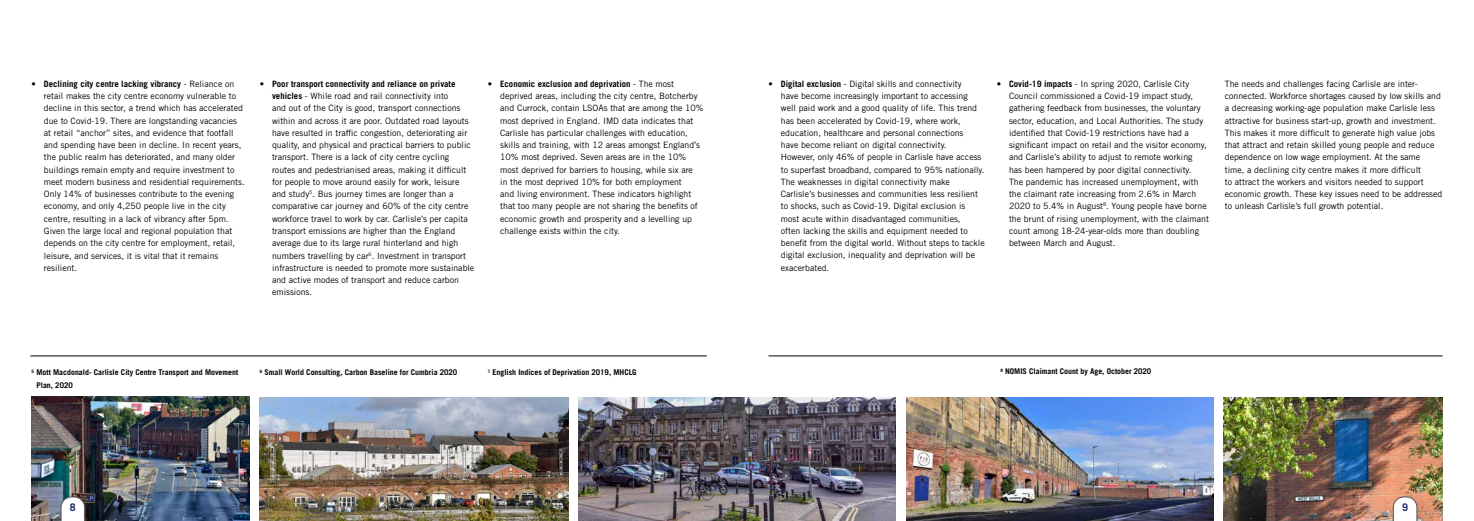
<style>
.page{position:relative;width:1474px;height:521px;background:#fff}
.page>*{position:absolute;margin:0;border:0;box-sizing:border-box;transform-origin:0 0}
.t1{font:700 10.5px "Trade Gothic LT Std";color:#192a67}
.t2{font:8.75px/12.2px "Trade Gothic LT Std";color:#000}
.t3{font:700 7.88px/12.2px "Trade Gothic LT Std";color:#000}
.s1{font-weight:700}
</style>
<div class="page">
<img style="left:32px;top:397px;width:217px;height:124px">
<img style="left:579px;top:397px;width:316px;height:124px">
<img style="left:259px;top:397px;width:309px;height:124px">
<img style="left:906px;top:397px;width:307px;height:124px">
<img style="left:1223px;top:397px;width:219px;height:124px">
<hr style="left:30px;top:356px;width:676px;height:1px;background:#000">
<hr style="left:768px;top:356px;width:674px;height:1px;background:#000">
<svg style="left:61px;top:496px;width:24px;height:25px"></svg>
<svg style="left:1392px;top:496px;width:25px;height:25px"></svg>
<p class="t2" style="left:44px;top:78px;width:202px;text-indent:-12px">• <span class="s1">Declining city centre lacking vibrancy</span> - Reliance on retail makes the city centre economy vulnerable to decline in this sector, a trend which has accelerated due to Covid-19. There are longstanding vacancies at retail “anchor” sites, and evidence that footfall and spending have been in decline. In recent years, the public realm has deteriorated, and many older buildings remain empty and require investment to meet modern business and residential requirements.<br>Only 14% of businesses contribute to the evening economy, and only 4,250 people live in the city centre, resulting in a lack of vibrancy after 5pm.<br>Given the large local and regional population that depends on the city centre for employment, retail, leisure, and services, it is vital that it remains resilient.</p>
<p class="t2" style="left:272px;top:78px;width:204px;text-indent:-12px">• <span class="s1">Poor transport connectivity and reliance on private vehicles</span> - While road and rail connectivity into<br>and out of the City is good, transport connections within and across it are poor. Outdated road layouts have resulted in traffic congestion, deteriorating air quality, and physical and practical barriers to public transport. There is a lack of city centre cycling routes and pedestrianised areas, making it difficult for people to move around easily for work, leisure and study<sup>5</sup>. Bus journey times are longer than a comparative car journey and 60% of the city centre workforce travel to work by car. Carlisle’s per capita transport emissions are higher than the England average due to its large rural hinterland and high numbers travelling by car<sup>6</sup>. Investment in transport infrastructure is needed to promote more sustainable and active modes of transport and reduce carbon emissions.</p>
<p class="t2" style="left:500px;top:78px;width:205px;text-indent:-12px">• <span class="s1">Economic exclusion and deprivation</span> - The most deprived areas, including the city centre, Botcherby and Currock, contain LSOAs that are among the 10% most deprived in England. IMD data indicates that Carlisle has particular challenges with education, skills and training, with 12 areas amongst England’s 10% most deprived. Seven areas are in the 10% most deprived for barriers to housing, while six are<br>in the most deprived 10% for both employment<br>and living environment. These indicators highlight that too many people are not sharing the benefits of economic growth and prosperity and a levelling up challenge exists within the city.</p>
<p class="t2" style="left:781px;top:77px;width:205px;text-indent:-12px">• <span class="s1">Digital exclusion</span> - Digital skills and connectivity<br>have become increasingly important to accessing well paid work and a good quality of life. This trend has been accelerated by Covid-19, where work, education, healthcare and personal connections<br>have become reliant on digital connectivity.<br>However, only 46% of people in Carlisle have access to superfast broadband, compared to 95% nationally.<br>The weaknesses in digital connectivity make Carlisle’s businesses and communities less resilient to shocks, such as Covid-19. Digital exclusion is most acute within disadvantaged communities,<br>often lacking the skills and equipment needed to benefit from the digital world. Without steps to tackle digital exclusion, inequality and deprivation will be exacerbated.</p>
<p class="t2" style="left:1009px;top:77px;width:201px;text-indent:-12px">• <span class="s1">Covid-19 impacts</span> - In spring 2020, Carlisle City Council commissioned a Covid-19 impact study, gathering feedback from businesses, the voluntary sector, education, and Local Authorities. The study identified that Covid-19 restrictions have had a significant impact on retail and the visitor economy, and Carlisle’s ability to adjust to remote working<br>has been hampered by poor digital connectivity.<br>The pandemic has increased unemployment, with the claimant rate increasing from 2.6% in March 2020 to 5.4% in August<sup>8</sup>. Young people have borne the brunt of rising unemployment, with the claimant count among 18-24-year-olds more than doubling between March and August.</p>
<p class="t2" style="left:1224px;top:77px;width:219px">The needs and challenges facing Carlisle are inter&shy;connected. Workforce shortages caused by low skills and a decreasing working-age population make Carlisle less attractive for business start-up, growth and investment.<br>This makes it more difficult to generate high value jobs that attract and retain skilled young people and reduce dependence on low wage employment. At the same<br>time, a declining city centre makes it more difficult<br>to attract the workers and visitors needed to support economic growth. These key issues need to be addressed to unleash Carlisle’s full growth potential.</p>
<p class="t3" style="left:36px;top:366px;width:203px;text-indent:-5px"><sup>5</sup> Mott Macdonald- Carlisle City Centre Transport and Movement<br>Plan, 2020</p>
<p class="t3" style="left:260px;top:366px;width:199px"><sup>6</sup> Small World Consulting, Carbon Baseline for Cumbria 2020</p>
<p class="t3" style="left:488px;top:366px;width:150px"><sup>7</sup> English Indices of Deprivation 2019, MHCLG</p>
<p class="t3" style="left:1000px;top:365px;width:152px"><sup>8</sup> NOMIS Claimant Count by Age, October 2020</p>
<p class="t1" style="left:70px;top:501px;width:7px">8</p>
<p class="t1" style="left:1402px;top:501px;width:7px">9</p>
</div>
